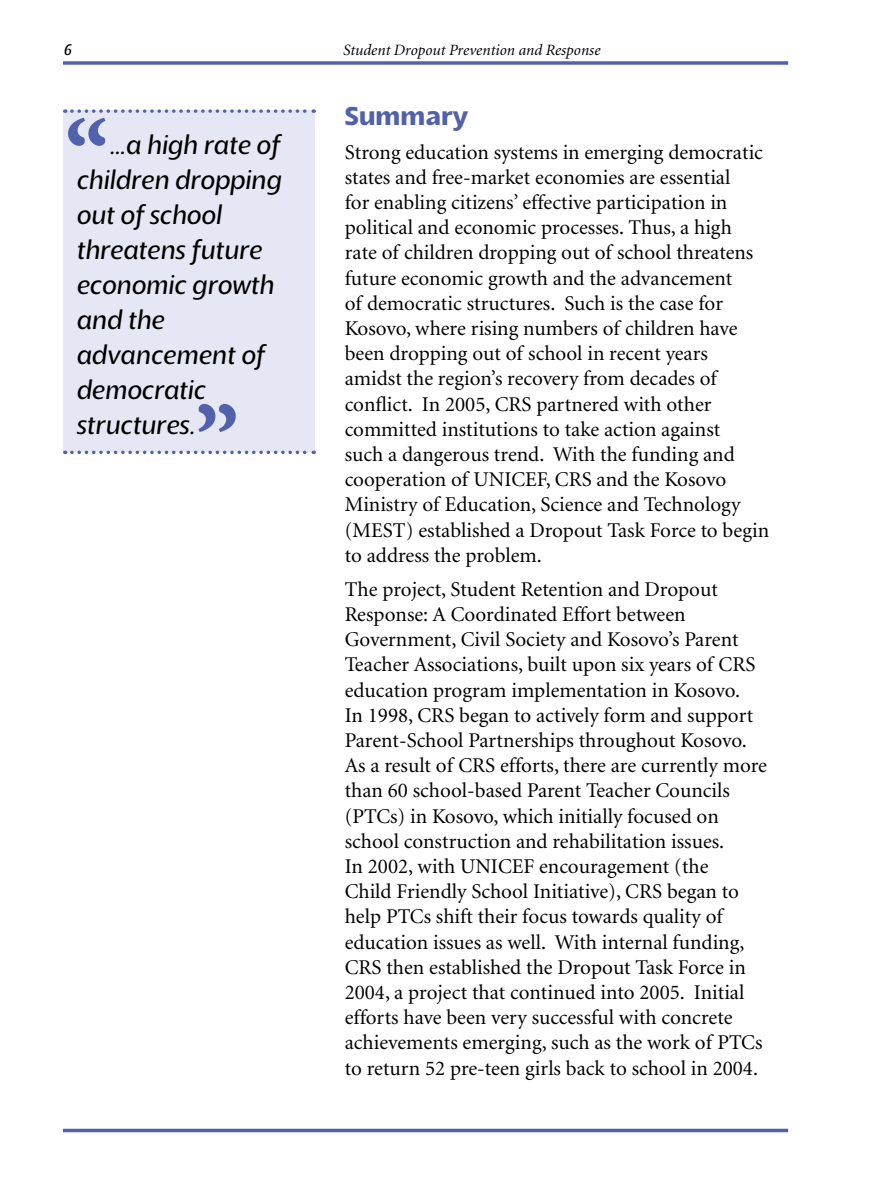
<style>
.page{position:relative;width:882px;height:1197px;background:#fff}
.page>*{position:absolute;margin:0;border:0;box-sizing:border-box;transform-origin:0 0}
.t1{font:900 94.5px "Minion";color:#5261ac}
.t2{font:italic 28px/35px "Slippy";color:#000}
.t3{font:700 28px "Slippy";color:#5261ac}
.t4{font:21px/25.2px "Minion";color:#000}
.t5{font:italic 15.75px "Minion";color:#000}
</style>
<div class="page">
<svg style="left:63px;top:61px;width:725px;height:4px;background:#6774b6"></svg>
<hr style="left:63px;top:1129px;width:725px;height:3px;background:#5261ac">
<div style="left:63px;top:110px;width:252px;height:342px;background:#e6e7f4"></div>
<svg style="left:72px;top:451px;width:242px;height:3px"></svg>
<svg style="left:72px;top:109px;width:242px;height:4px"></svg>
<h1 class="t1" style="left:65px;top:107px;width:46px">“</h1>
<h2 class="t2" style="left:76px;top:128px;width:207px;text-indent:33px">…a high rate of children dropping out of school threatens future economic growth and the advancement of democratic structures.</h2>
<h1 class="t1" style="left:195px;top:392px;width:46px">”</h1>
<p class="t5" style="left:343px;top:42px;width:259px">Student Dropout Prevention and Response</p>
<h2 class="t3" style="left:345px;top:101px;width:125px">Summary</h2>
<p class="t4" style="left:345px;top:140px;width:426px">Strong education systems in emerging democratic states and free-market economies are essential<br>for enabling citizens’ effective participation in political and economic processes. Thus, a high rate of children dropping out of school threatens future economic growth and the advancement<br>of democratic structures. Such is the case for Kosovo, where rising numbers of children have been dropping out of school in recent years amidst the region’s recovery from decades of conflict. In 2005, CRS partnered with other committed institutions to take action against<br>such a dangerous trend. With the funding and cooperation of UNICEF, CRS and the Kosovo Ministry of Education, Science and Technology (MEST) established a Dropout Task Force to begin to address the problem.</p>
<p class="t4" style="left:345px;top:577px;width:424px">The project, Student Retention and Dropout Response: A Coordinated Effort between Government, Civil Society and Kosovo’s Parent Teacher Associations, built upon six years of CRS education program implementation in Kosovo.<br>In 1998, CRS began to actively form and support Parent-School Partnerships throughout Kosovo.<br>As a result of CRS efforts, there are currently more than 60 school-based Parent Teacher Councils (PTCs) in Kosovo, which initially focused on school construction and rehabilitation issues.<br>In 2002, with UNICEF encouragement (the<br>Child Friendly School Initiative), CRS began to help PTCs shift their focus towards quality of education issues as well. With internal funding, CRS then established the Dropout Task Force in 2004, a project that continued into 2005. Initial efforts have been very successful with concrete achievements emerging, such as the work of PTCs to return 52 pre-teen girls back to school in 2004.</p>
</div>
